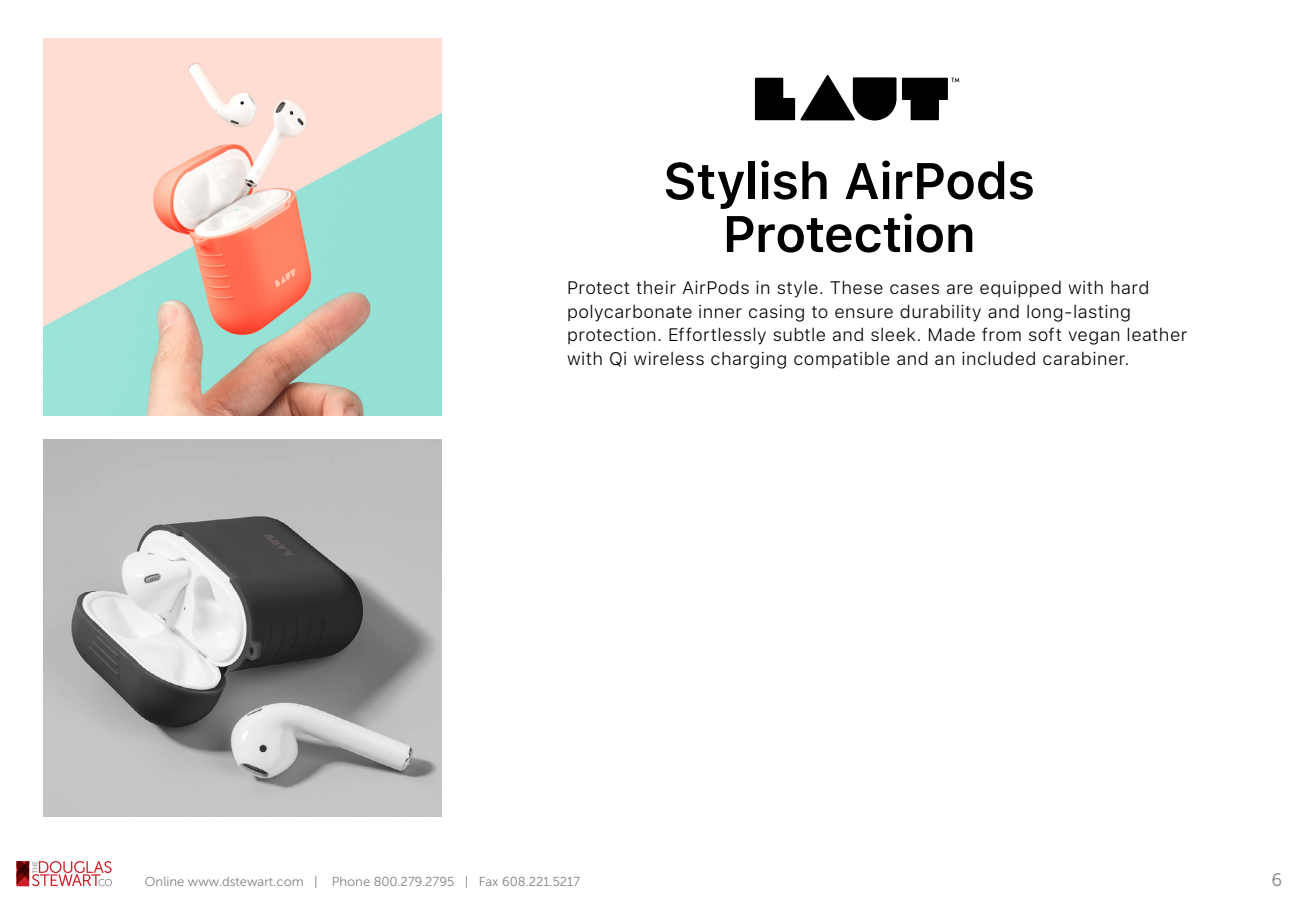
<style>
.page{position:relative;width:1300px;height:900px;background:#fff}
.page>*{position:absolute;margin:0;border:0;box-sizing:border-box;transform-origin:0 0}
.t1{font:600 51px/53px "SF Pro Text";letter-spacing:-.015em;color:#000;text-align:center}
.t2{font:300 18px/23.5px "SF Pro Text";letter-spacing:.025em;color:#000}
.t3{font:18px "Museo Sans 300";color:#808080}
.t4{font:13px "Museo Sans 300";color:#808080}
</style>
<div class="page">
<svg style="left:755px;top:75px;width:204px;height:46px"></svg>
<img style="left:43px;top:38px;width:399px;height:378px">
<img style="left:43px;top:439px;width:399px;height:378px">
<svg style="left:17px;top:861px;width:95px;height:25px"></svg>
<h1 class="t1" style="left:663px;top:157px;width:374px">Stylish AirPods<br>Protection</h1>
<p class="t2" style="left:567px;top:277px;width:622px">Protect their AirPods in style. These cases are equipped with hard polycarbonate inner casing to ensure durability and long-lasting protection. Effortlessly subtle and sleek. Made from soft vegan leather with Qi wireless charging compatible and an included carabiner.</p>
<p class="t4" style="left:145px;top:874px;width:437px">Online www.dstewart.com | Phone 800.279.2795 | Fax 608.221.5217</p>
<p class="t3" style="left:1271px;top:870px;width:12px">6</p>
</div>
